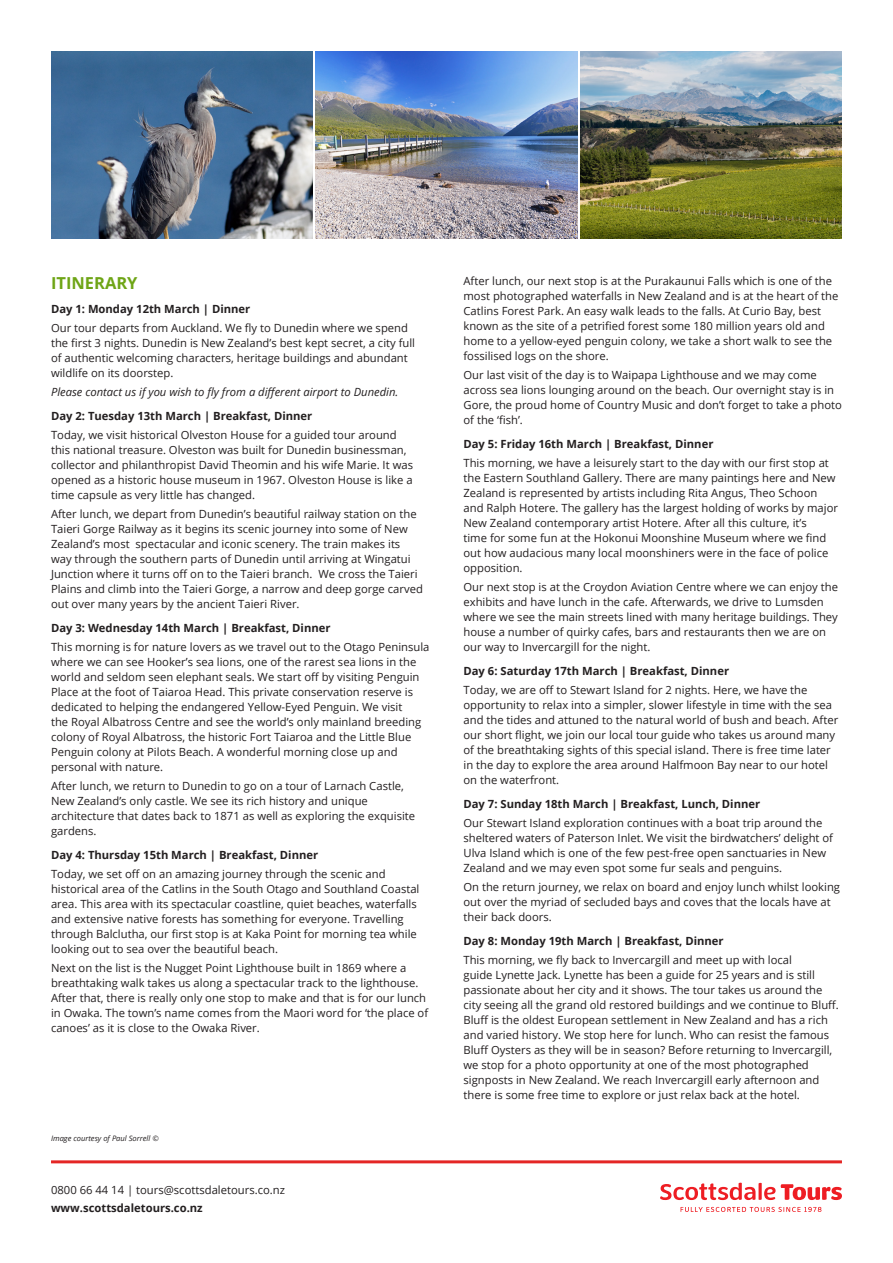
<style>
.page{position:relative;width:893px;height:1263px;background:#fff}
.page>*{position:absolute;margin:0;border:0;box-sizing:border-box;transform-origin:0 0}
.Sub_Heading_-_NZ{font:700 16.5px "Open Sans";color:#6ea516}
.Itinerary_-_Body_Cop{font:11.25px/15px "Open Sans";color:#231f20}
.Itinerary_-_Sub_Head{font:700 11.25px "Open Sans";color:#231f20}
.Itinerary_-_Body_Cop-2{font:italic 11.25px "Open Sans";color:#231f20}
.Body_Copy{font:italic 7.5px "Open Sans";color:#231f20}
</style>
<div class="page">
<hr style="left:51px;top:1160px;width:791px;height:3px;background:#e42625">
<svg style="left:660px;top:1183px;width:182px;height:17px"></svg>
<svg style="left:680px;top:1207px;width:141px;height:5px"></svg>
<img style="left:51px;top:51px;width:262px;height:187px">
<img style="left:316px;top:51px;width:261px;height:187px">
<img style="left:580px;top:51px;width:262px;height:187px">
<p class="Sub_Heading_-_NZ" style="left:51px;top:271px;width:88px">ITINERARY</p>
<p class="Itinerary_-_Sub_Head" style="left:51px;top:300px;width:201px">Day 1: Monday 12th March | Dinner</p>
<p class="Itinerary_-_Body_Cop" style="left:51px;top:320px;width:366px">Our tour departs from Auckland. We fly to Dunedin where we spend the first 3 nights. Dunedin is New Zealand’s best kept secret, a city full of authentic welcoming characters, heritage buildings and abundant wildlife on its doorstep.</p>
<p class="Itinerary_-_Body_Cop-2" style="left:51px;top:384px;width:349px">Please contact us if you wish to fly from a different airport to Dunedin.</p>
<p class="Itinerary_-_Sub_Head" style="left:51px;top:407px;width:263px">Day 2: Tuesday 13th March | Breakfast, Dinner</p>
<p class="Itinerary_-_Body_Cop" style="left:51px;top:427px;width:364px">Today, we visit historical Olveston House for a guided tour around this national treasure. Olveston was built for Dunedin businessman, collector and philanthropist David Theomin and his wife Marie. It was opened as a historic house museum in 1967. Olveston House is like a time capsule as very little has changed.</p>
<p class="Itinerary_-_Body_Cop" style="left:51px;top:506px;width:373px">After lunch, we depart from Dunedin’s beautiful railway station on the Taieri Gorge Railway as it begins its scenic journey into some of New Zealand’s most spectacular and iconic scenery. The train makes its way through the southern parts of Dunedin until arriving at Wingatui Junction where it turns off on to the Taieri branch. We cross the Taieri Plains and climb into the Taieri Gorge, a narrow and deep gorge carved out over many years by the ancient Taieri River.</p>
<p class="Itinerary_-_Sub_Head" style="left:51px;top:619px;width:281px">Day 3: Wednesday 14th March | Breakfast, Dinner</p>
<p class="Itinerary_-_Body_Cop" style="left:51px;top:639px;width:380px">This morning is for nature lovers as we travel out to the Otago Peninsula where we can see Hooker’s sea lions, one of the rarest sea lions in the world and seldom seen elephant seals. We start off by visiting Penguin Place at the foot of Taiaroa Head. This private conservation reserve is dedicated to helping the endangered Yellow-Eyed Penguin. We visit<br>the Royal Albatross Centre and see the world’s only mainland breeding colony of Royal Albatross, the historic Fort Taiaroa and the Little Blue Penguin colony at Pilots Beach. A wonderful morning close up and personal with nature.</p>
<p class="Itinerary_-_Body_Cop" style="left:51px;top:778px;width:366px">After lunch, we return to Dunedin to go on a tour of Larnach Castle, New Zealand’s only castle. We see its rich history and unique architecture that dates back to 1871 as well as exploring the exquisite gardens.</p>
<p class="Itinerary_-_Sub_Head" style="left:51px;top:847px;width:269px">Day 4: Thursday 15th March | Breakfast, Dinner</p>
<p class="Itinerary_-_Body_Cop" style="left:51px;top:866px;width:370px">Today, we set off on an amazing journey through the scenic and historical area of the Catlins in the South Otago and Southland Coastal area. This area with its spectacular coastline, quiet beaches, waterfalls and extensive native forests has something for everyone. Travelling through Balclutha, our first stop is at Kaka Point for morning tea while looking out to sea over the beautiful beach.</p>
<p class="Itinerary_-_Body_Cop" style="left:51px;top:960px;width:379px">Next on the list is the Nugget Point Lighthouse built in 1869 where a breathtaking walk takes us along a spectacular track to the lighthouse.<br>After that, there is really only one stop to make and that is for our lunch in Owaka. The town’s name comes from the Maori word for ‘the place of canoes’ as it is close to the Owaka River.</p>
<p class="Body_Copy" style="left:51px;top:1133px;width:109px">Image courtesy of Paul Sorrell ©</p>
<p class="Itinerary_-_Body_Cop" style="left:51px;top:1182px;width:235px">0800 66 44 14 | tours@scottsdaletours.co.nz</p>
<p class="Itinerary_-_Sub_Head" style="left:51px;top:1200px;width:153px">www.scottsdaletours.co.nz</p>
<p class="Itinerary_-_Body_Cop" style="left:463px;top:273px;width:376px">After lunch, our next stop is at the Purakaunui Falls which is one of the most photographed waterfalls in New Zealand and is at the heart of the Catlins Forest Park. An easy walk leads to the falls. At Curio Bay, best known as the site of a petrified forest some 180 million years old and home to a yellow-eyed penguin colony, we take a short walk to see the fossilised logs on the shore.</p>
<p class="Itinerary_-_Body_Cop" style="left:463px;top:367px;width:380px">Our last visit of the day is to Waipapa Lighthouse and we may come across sea lions lounging around on the beach. Our overnight stay is in Gore, the proud home of Country Music and don’t forget to take a photo of the ‘fish’.</p>
<p class="Itinerary_-_Sub_Head" style="left:463px;top:436px;width:251px">Day 5: Friday 16th March | Breakfast, Dinner</p>
<p class="Itinerary_-_Body_Cop" style="left:463px;top:455px;width:376px">This morning, we have a leisurely start to the day with our first stop at the Eastern Southland Gallery. There are many paintings here and New Zealand is represented by artists including Rita Angus, Theo Schoon and Ralph Hotere. The gallery has the largest holding of works by major New Zealand contemporary artist Hotere. After all this culture, it’s<br>time for some fun at the Hokonui Moonshine Museum where we find out how audacious many local moonshiners were in the face of police opposition.</p>
<p class="Itinerary_-_Body_Cop" style="left:463px;top:579px;width:376px">Our next stop is at the Croydon Aviation Centre where we can enjoy the exhibits and have lunch in the cafe. Afterwards, we drive to Lumsden where we see the main streets lined with many heritage buildings. They house a number of quirky cafes, bars and restaurants then we are on our way to Invercargill for the night.</p>
<p class="Itinerary_-_Sub_Head" style="left:463px;top:663px;width:267px">Day 6: Saturday 17th March | Breakfast, Dinner</p>
<p class="Itinerary_-_Body_Cop" style="left:463px;top:682px;width:376px">Today, we are off to Stewart Island for 2 nights. Here, we have the opportunity to relax into a simpler, slower lifestyle in time with the sea and the tides and attuned to the natural world of bush and beach. After our short flight, we join our local tour guide who takes us around many of the breathtaking sights of this special island. There is free time later in the day to explore the area around Halfmoon Bay near to our hotel on the waterfront.</p>
<p class="Itinerary_-_Sub_Head" style="left:463px;top:795px;width:298px">Day 7: Sunday 18th March | Breakfast, Lunch, Dinner</p>
<p class="Itinerary_-_Body_Cop" style="left:463px;top:815px;width:371px">Our Stewart Island exploration continues with a boat trip around the sheltered waters of Paterson Inlet. We visit the birdwatchers’ delight of Ulva Island which is one of the few pest-free open sanctuaries in New Zealand and we may even spot some fur seals and penguins.</p>
<p class="Itinerary_-_Body_Cop" style="left:463px;top:879px;width:378px">On the return journey, we relax on board and enjoy lunch whilst looking out over the myriad of secluded bays and coves that the locals have at their back doors.</p>
<p class="Itinerary_-_Sub_Head" style="left:463px;top:932px;width:262px">Day 8: Monday 19th March | Breakfast, Dinner</p>
<p class="Itinerary_-_Body_Cop" style="left:463px;top:952px;width:377px">This morning, we fly back to Invercargill and meet up with local<br>guide Lynette Jack. Lynette has been a guide for 25 years and is still passionate about her city and it shows. The tour takes us around the city seeing all the grand old restored buildings and we continue to Bluff.<br>Bluff is the oldest European settlement in New Zealand and has a rich and varied history. We stop here for lunch. Who can resist the famous Bluff Oysters as they will be in season? Before returning to Invercargill, we stop for a photo opportunity at one of the most photographed signposts in New Zealand. We reach Invercargill early afternoon and there is some free time to explore or just relax back at the hotel.</p>
</div>
